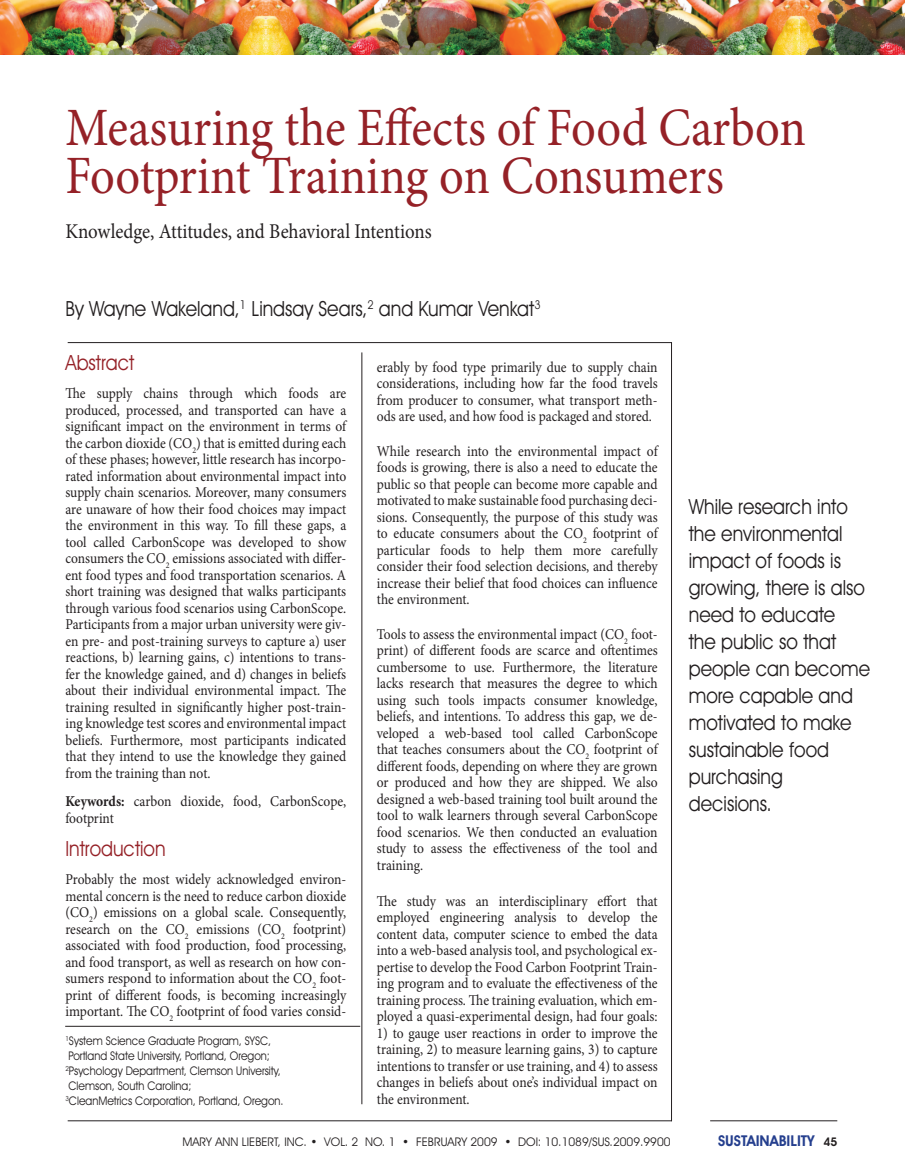
<style>
.page{position:relative;width:905px;height:1175px;background:#fff}
.page>*{position:absolute;margin:0;border:0;box-sizing:border-box;transform-origin:0 0}
.t1{font:54px/48px "Minion Pro";color:#952127;scale:.9 1}
.t2{font:21px/27px "Avant Garde IT Cby BT";color:#231f20;scale:.9 1}
.t3{font:21px "Minion Pro";letter-spacing:-.005em;color:#231f20;scale:.9 1}
.t4{font:21px "Avant Garde IT Cby BT";color:#952127;scale:.9 1}
.t5{font:15px/16.5px "Minion Pro";color:#231f20;text-align:justify;scale:.9 1}
.t6{font:600 15px "Avant Garde IT Cby BT";color:#253f8e}
.t7{font:12px/15px "Avant Garde IT Cby BT";color:#231f20;scale:.9 1}
.t8{font:12px "Avant Garde IT Cby BT";color:#231f20}
.s1{font-weight:700}
.s2{font-size:12px;color:#231f20}
</style>
<div class="page">
<hr style="left:671px;top:342px;width:1px;height:779px;background:#231f20">
<hr style="left:68px;top:1120px;width:604px;height:1px;background:#231f20">
<hr style="left:361px;top:352px;width:1px;height:752px;background:#231f20">
<hr style="left:65px;top:1026px;width:295px;height:1px;background:#231f20">
<hr style="left:710px;top:1120px;width:127px;height:1px;background:#231f20">
<hr style="left:68px;top:342px;width:604px;height:1px;background:#231f20">
<img style="left:0;top:0;width:905px;height:54px">
<h1 class="t1" style="left:65px;top:104px;width:824px">Measuring the Effects of Food Carbon<br>Footprint Training on Consumers</h1>
<h2 class="t3" style="left:65px;top:217px;width:408px">Knowledge, Attitudes, and Behavioral Intentions</h2>
<h2 class="t2" style="left:65px;top:295px;width:529px">By Wayne Wakeland,<sup>1</sup> Lindsay Sears,<sup>2</sup> and Kumar Venkat<sup>3</sup></h2>
<h2 class="t4" style="left:65px;top:349px;width:78px">Abstract</h2>
<p class="t5" style="left:65px;top:385px;width:314px">The supply chains through which foods are produced, processed, and transported can have a significant impact on the environment in terms of the carbon dioxide (CO<sub>2</sub>) that is emitted during each of these phases; however, little research has incorpo&shy;rated information about environmental impact into supply chain scenarios. Moreover, many consumers are unaware of how their food choices may impact the environment in this way. To fill these gaps, a tool called CarbonScope was developed to show consumers the CO<sub>2</sub> emissions associated with differ&shy;ent food types and food transportation scenarios. A short training was designed that walks participants through various food scenarios using CarbonScope.<br>Participants from a major urban university were giv&shy;en pre- and post-training surveys to capture a) user reactions, b) learning gains, c) intentions to trans&shy;fer the knowledge gained, and d) changes in beliefs about their individual environmental impact. The training resulted in significantly higher post-train&shy;ing knowledge test scores and environmental impact beliefs. Furthermore, most participants indicated that they intend to use the knowledge they gained from the training than not.</p>
<p class="t5" style="left:65px;top:793px;width:313px"><span class="s1">Keywords:</span> carbon dioxide, food, CarbonScope, footprint</p>
<h2 class="t4" style="left:65px;top:835px;width:113px">Introduction</h2>
<p class="t5" style="left:65px;top:871px;width:314px">Probably the most widely acknowledged environ&shy;mental concern is the need to reduce carbon dioxide (CO<sub>2</sub>) emissions on a global scale. Consequently, research on the CO<sub>2</sub> emissions (CO<sub>2</sub> footprint) associated with food production, food processing, and food transport, as well as research on how con&shy;sumers respond to information about the CO<sub>2</sub> foot&shy;print of different foods, is becoming increasingly important. The CO<sub>2</sub> footprint of food varies consid-</p>
<p class="t5" style="left:377px;top:359px;width:314px">erably by food type primarily due to supply chain considerations, including how far the food travels from producer to consumer, what transport meth&shy;ods are used, and how food is packaged and stored.</p>
<p class="t5" style="left:377px;top:443px;width:314px">While research into the environmental impact of foods is growing, there is also a need to educate the public so that people can become more capable and motivated to make sustainable food purchasing deci&shy;sions. Consequently, the purpose of this study was to educate consumers about the CO<sub>2</sub> footprint of particular foods to help them more carefully consider their food selection decisions, and thereby increase their belief that food choices can influence the environment.</p>
<p class="t5" style="left:377px;top:626px;width:314px">Tools to assess the environmental impact (CO<sub>2</sub> foot&shy;print) of different foods are scarce and oftentimes cumbersome to use. Furthermore, the literature lacks research that measures the degree to which using such tools impacts consumer knowledge, beliefs, and intentions. To address this gap, we de&shy;veloped a web-based tool called CarbonScope that teaches consumers about the CO<sub>2</sub> footprint of different foods, depending on where they are grown or produced and how they are shipped. We also designed a web-based training tool built around the tool to walk learners through several CarbonScope food scenarios. We then conducted an evaluation study to assess the effectiveness of the tool and training.</p>
<p class="t5" style="left:377px;top:893px;width:314px">The study was an interdisciplinary effort that employed engineering analysis to develop the content data, computer science to embed the data into a web-based analysis tool, and psychological ex&shy;pertise to develop the Food Carbon Footprint Train&shy;ing program and to evaluate the effectiveness of the training process. The training evaluation, which em&shy;ployed a quasi-experimental design, had four goals:</p>
<p class="t5" style="left:377px;top:1025px;width:314px">1) to gauge user reactions in order to improve the training, 2) to measure learning gains, 3) to capture intentions to transfer or use training, and 4) to assess changes in beliefs about one’s individual impact on the environment.</p>
<h2 class="t2" style="left:689px;top:492px;width:203px">While research into the environmental impact of foods is growing, there is also need to educate<br>the public so that people can become more capable and motivated to make sustainable food purchasing decisions.</h2>
<p class="t7" style="left:65px;top:1033px;width:244px"><sup>1</sup>System Science Graduate Program, SYSC, Portland State University, Portland, Oregon; <sup>2</sup>Psychology Department, Clemson University, Clemson, South Carolina;<br><sup>3</sup>CleanMetrics Corporation, Portland, Oregon.</p>
<p class="t8" style="left:182px;top:1134px;width:490px">MARY ANN LIEBERT, INC. • VOL. 2 NO. 1 • FEBRUARY 2009 • DOI: 10.1089/SUS.2009.9900</p>
<p class="t6" style="left:718px;top:1131px;width:121px">SUSTAINABILITY <span class="s2">45</span></p>
</div>
